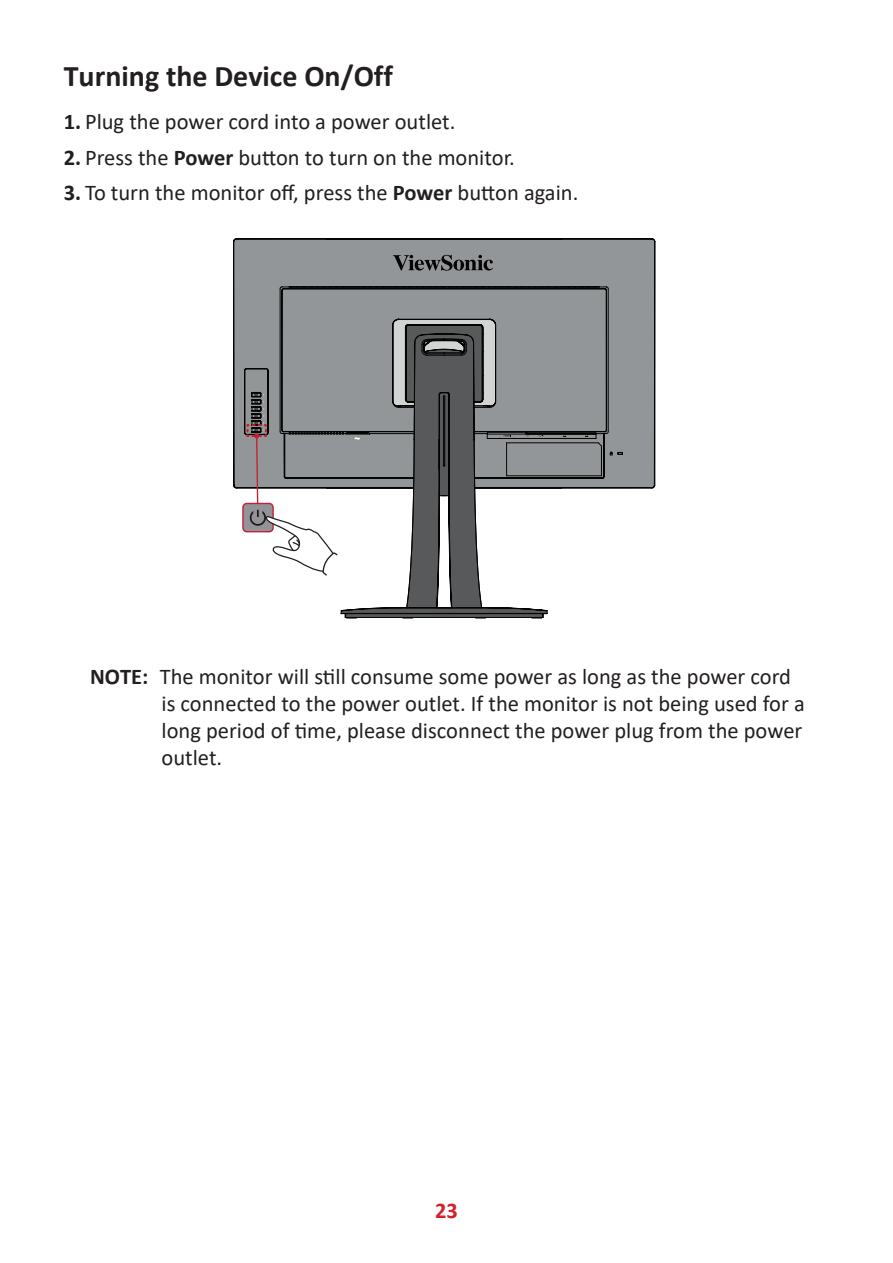
<style>
.page{position:relative;width:893px;height:1263px;background:#fff}
.page>*{position:absolute;margin:0;border:0;box-sizing:border-box;transform-origin:0 0}
.t1{font:700 30px "Calibri";color:#231f20}
.t2{font:22.5px/27px "Calibri";color:#231f20}
.t3{font:700 22.5px "Calibri";color:#d1232a}
.s1{font-weight:700}
</style>
<div class="page">
<svg style="left:339px;top:488px;width:284px;height:126px"></svg>
<svg style="left:233px;top:239px;width:422px;height:249px;background:#848688"></svg>
<svg style="left:393px;top:255px;width:100px;height:16px;background:#606363"></svg>
<svg style="left:538px;top:435px;width:6px;height:2px"></svg>
<svg style="left:500px;top:435px;width:15px;height:3px"></svg>
<div style="left:243px;top:503px;width:30px;height:29px;background:#929497;border-radius:4px"></div>
<div style="left:242px;top:503px;width:32px;height:29px;border:1px solid #c42032;border-radius:4px"></div>
<svg style="left:246px;top:422px;width:93px;height:154px"></svg>
<h1 class="t1" style="left:64px;top:55px;width:331px">Turning the Device On/Off</h1>
<p class="t2" style="left:64px;top:108px;width:393px"><span class="s1">1.</span> Plug the power cord into a power outlet.</p>
<p class="t2" style="left:64px;top:143px;width:453px"><span class="s1">2.</span> Press the <span class="s1">Power</span> button to turn on the monitor.</p>
<p class="t2" style="left:64px;top:179px;width:516px"><span class="s1">3.</span> To turn the monitor off, press the <span class="s1">Power</span> button again.</p>
<p class="t2" style="left:162px;top:663px;width:645px;text-indent:-71px"><span class="s1">NOTE:</span> The monitor will still consume some power as long as the power cord is connected to the power outlet. If the monitor is not being used for a long period of time, please disconnect the power plug from the power outlet.</p>
<p class="t3" style="left:435px;top:1194px;width:24px">23</p>
</div>
